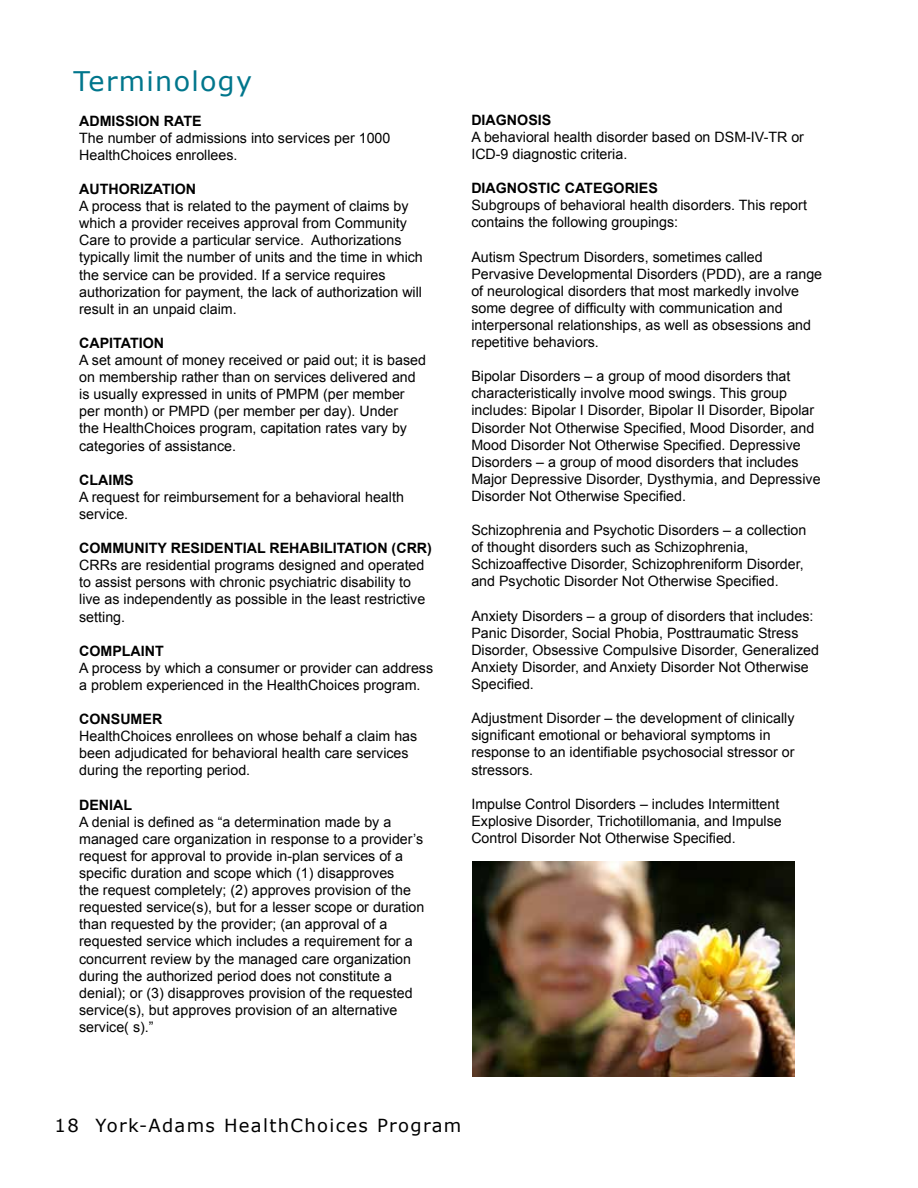
<style>
.page{position:relative;width:918px;height:1188px;background:#fff}
.page>*{position:absolute;margin:0;border:0;box-sizing:border-box;transform-origin:0 0}
.t1{font:27px "Verdana";letter-spacing:.05em;color:#00768c}
.t2{font:18px "Verdana";letter-spacing:.075em;color:#000}
.t3{font:14.25px/17.1px "Arial";color:#000}
.t4{font:700 14.25px "Arial";color:#000}
</style>
<div class="page">
<img style="left:473px;top:862px;width:322px;height:214px">
<h1 class="t1" style="left:73px;top:64px;width:180px">Terminology</h1>
<p class="t4" style="left:79px;top:111px;width:124px">ADMISSION RATE</p>
<p class="t3" style="left:79px;top:129px;width:313px">The number of admissions into services per 1000<br>HealthChoices enrollees.</p>
<p class="t4" style="left:79px;top:180px;width:118px">AUTHORIZATION</p>
<p class="t3" style="left:79px;top:198px;width:345px">A process that is related to the payment of claims by which a provider receives approval from Community Care to provide a particular service. Authorizations typically limit the number of units and the time in which the service can be provided. If a service requires authorization for payment, the lack of authorization will result in an unpaid claim.</p>
<p class="t4" style="left:79px;top:334px;width:86px">CAPITATION</p>
<p class="t3" style="left:79px;top:352px;width:348px">A set amount of money received or paid out; it is based on membership rather than on services delivered and is usually expressed in units of PMPM (per member per month) or PMPD (per member per day). Under<br>the HealthChoices program, capitation rates vary by categories of assistance.</p>
<p class="t4" style="left:79px;top:470px;width:56px">CLAIMS</p>
<p class="t3" style="left:79px;top:488px;width:326px">A request for reimbursement for a behavioral health service.</p>
<p class="t4" style="left:79px;top:539px;width:354px">COMMUNITY RESIDENTIAL REHABILITATION (CRR)</p>
<p class="t3" style="left:79px;top:557px;width:348px">CRRs are residential programs designed and operated to assist persons with chronic psychiatric disability to live as independently as possible in the least restrictive setting.</p>
<p class="t4" style="left:79px;top:641px;width:86px">COMPLAINT</p>
<p class="t3" style="left:79px;top:659px;width:356px">A process by which a consumer or provider can address a problem experienced in the HealthChoices program.</p>
<p class="t4" style="left:79px;top:710px;width:85px">CONSUMER</p>
<p class="t3" style="left:79px;top:728px;width:340px">HealthChoices enrollees on whose behalf a claim has been adjudicated for behavioral health care services during the reporting period.</p>
<p class="t4" style="left:79px;top:795px;width:55px">DENIAL</p>
<p class="t3" style="left:79px;top:813px;width:347px">A denial is defined as “a determination made by a managed care organization in response to a provider’s request for approval to provide in-plan services of a specific duration and scope which (1) disapproves<br>the request completely; (2) approves provision of the requested service(s), but for a lesser scope or duration than requested by the provider; (an approval of a requested service which includes a requirement for a concurrent review by the managed care organization during the authorized period does not constitute a denial); or (3) disapproves provision of the requested service(s), but approves provision of an alternative service( s).”</p>
<p class="t4" style="left:471px;top:110px;width:81px">DIAGNOSIS</p>
<p class="t3" style="left:471px;top:128px;width:334px">A behavioral health disorder based on DSM-IV-TR or<br>ICD-9 diagnostic criteria.</p>
<p class="t4" style="left:471px;top:179px;width:188px">DIAGNOSTIC CATEGORIES</p>
<p class="t3" style="left:471px;top:197px;width:337px">Subgroups of behavioral health disorders. This report contains the following groupings:</p>
<p class="t3" style="left:471px;top:248px;width:352px">Autism Spectrum Disorders, sometimes called Pervasive Developmental Disorders (PDD), are a range of neurological disorders that most markedly involve some degree of difficulty with communication and interpersonal relationships, as well as obsessions and repetitive behaviors.</p>
<p class="t3" style="left:471px;top:368px;width:351px">Bipolar Disorders – a group of mood disorders that characteristically involve mood swings. This group includes: Bipolar I Disorder, Bipolar II Disorder, Bipolar Disorder Not Otherwise Specified, Mood Disorder, and Mood Disorder Not Otherwise Specified. Depressive Disorders – a group of mood disorders that includes Major Depressive Disorder, Dysthymia, and Depressive Disorder Not Otherwise Specified.</p>
<p class="t3" style="left:471px;top:522px;width:337px">Schizophrenia and Psychotic Disorders – a collection of thought disorders such as Schizophrenia, Schizoaffective Disorder, Schizophreniform Disorder, and Psychotic Disorder Not Otherwise Specified.</p>
<p class="t3" style="left:471px;top:607px;width:349px">Anxiety Disorders – a group of disorders that includes:<br>Panic Disorder, Social Phobia, Posttraumatic Stress Disorder, Obsessive Compulsive Disorder, Generalized Anxiety Disorder, and Anxiety Disorder Not Otherwise Specified.</p>
<p class="t3" style="left:471px;top:710px;width:325px">Adjustment Disorder – the development of clinically significant emotional or behavioral symptoms in response to an identifiable psychosocial stressor or stressors.</p>
<p class="t3" style="left:471px;top:795px;width:312px">Impulse Control Disorders – includes Intermittent<br>Explosive Disorder, Trichotillomania, and Impulse<br>Control Disorder Not Otherwise Specified.</p>
<p class="t2" style="left:55px;top:1114px;width:408px">18 York-Adams HealthChoices Program</p>
</div>
